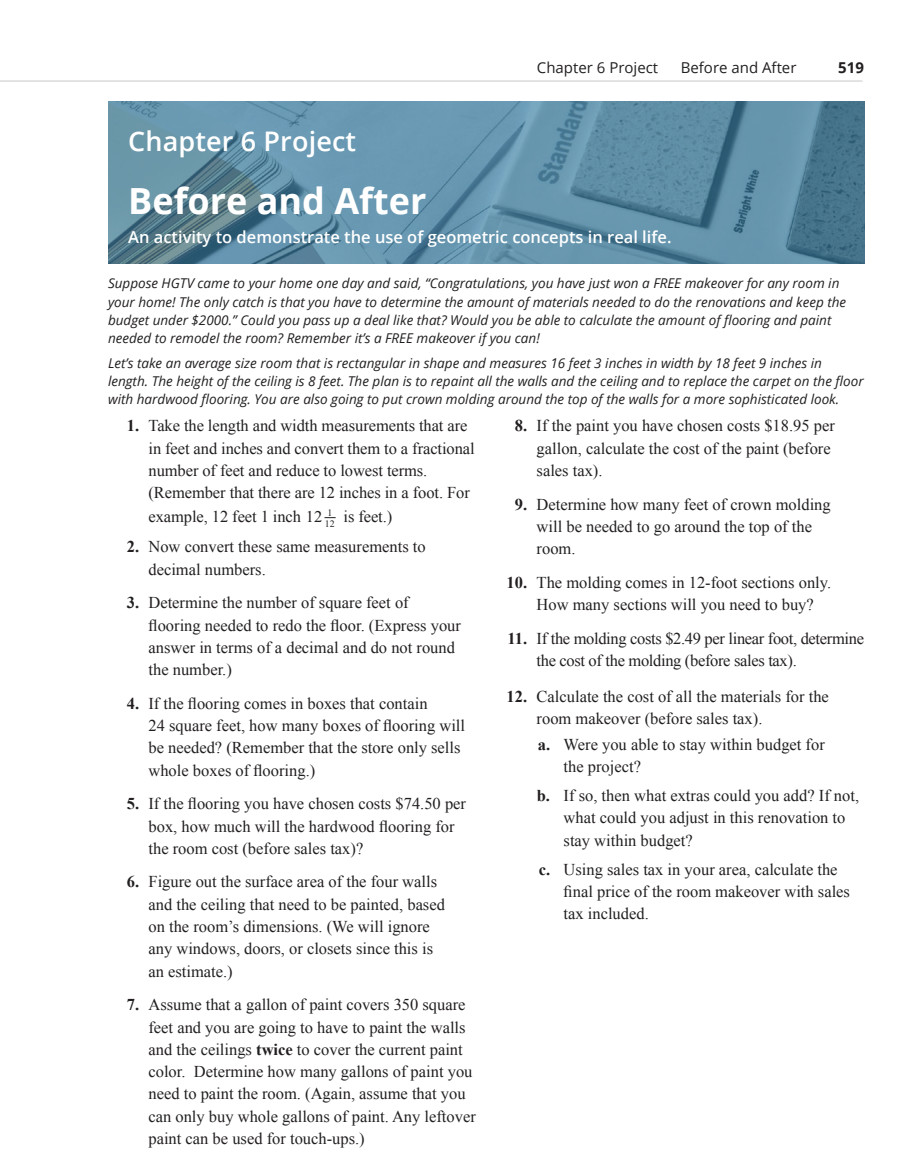
<style>
.page{position:relative;width:918px;height:1175px;background:#fff}
.page>*{position:absolute;margin:0;border:0;box-sizing:border-box;transform-origin:0 0}
.Chapter_Project_Titl{font:700 36px "Open Sans";color:#fff}
.Chapter_Project{font:600 27px "Open Sans";letter-spacing:.005em;color:#fff}
.Exercise_Question__M{font:16.5px/22.4px "Times New Roman";color:#231f20}
.Exercise_Question__M-2{font:16.5px/22.4px "Times New Roman";letter-spacing:-.02em;color:#231f20}
.p_-_Body_Text_Sans_S{font:600 16.5px "Open Sans";color:#fff}
.t1{font:15px "Open Sans";color:#231f20}
.t2{font:700 15px "Open Sans";color:#231f20}
.Chapter_Project_Text{font:italic 13.5px/18.1px "Open Sans";color:#231f20}
.t3{font:9.9px "Times New Roman";color:#231f20}
.s1{font-weight:700}
</style>
<div class="page">
<svg style="left:108px;top:101px;width:757px;height:162px;background:#5f8da5"></svg>
<svg style="left:324px;top:517px;width:12px;height:1px"></svg>
<hr style="left:0;top:81px;width:863px;height:1px;background:#c7c8ca">
<p class="t1" style="left:537px;top:58px;width:123px">Chapter 6 Project</p>
<p class="t1" style="left:681px;top:58px;width:117px">Before and After</p>
<p class="t2" style="left:838px;top:57px;width:27px">519</p>
<p class="Chapter_Project" style="left:128px;top:122px;width:229px">Chapter 6 Project</p>
<h2 class="Chapter_Project_Titl" style="left:128px;top:175px;width:300px">Before and After</h2>
<h2 class="p_-_Body_Text_Sans_S" style="left:128px;top:226px;width:545px">An activity to demonstrate the use of geometric concepts in real life.</h2>
<p class="Chapter_Project_Text" style="left:108px;top:274px;width:740px">Suppose HGTV came to your home one day and said, “Congratulations, you have just won a FREE makeover for any room in your home! The only catch is that you have to determine the amount of materials needed to do the renovations and keep the budget under $2000.” Could you pass up a deal like that? Would you be able to calculate the amount of flooring and paint needed to remodel the room? Remember it’s a FREE makeover if you can!</p>
<p class="Chapter_Project_Text" style="left:108px;top:354px;width:757px">Let’s take an average size room that is rectangular in shape and measures 16 feet 3 inches in width by 18 feet 9 inches in length. The height of the ceiling is 8 feet. The plan is to repaint all the walls and the ceiling and to replace the carpet on the floor with hardwood flooring. You are also going to put crown molding around the top of the walls for a more sophisticated look.</p>
<p class="Exercise_Question__M" style="left:148px;top:414px;width:328px;text-indent:-22px"><span class="s1">1.</span> Take the length and width measurements that are in feet and inches and convert them to a fractional number of feet and reduce to lowest terms. (Remember that there are 12 inches in a foot. For</p>
<p class="Exercise_Question__M" style="left:148px;top:505px;width:186px">example, 12 feet 1 inch 12 <sup>1</sup></p>
<p class="Exercise_Question__M" style="left:537px;top:414px;width:300px;text-indent:-22px"><span class="s1">8.</span> If the paint you have chosen costs $18.95 per gallon, calculate the cost of the paint (before sales tax).</p>
<p class="Exercise_Question__M" style="left:537px;top:492px;width:296px;text-indent:-22px"><span class="s1">9.</span> Determine how many feet of crown molding will be needed to go around the top of the room.</p>
<p class="Exercise_Question__M" style="left:537px;top:571px;width:296px;text-indent:-30px"><span class="s1">10.</span> The molding comes in 12-foot sections only.<br>How many sections will you need to buy?</p>
<p class="Exercise_Question__M-2" style="left:537px;top:626px;width:329px;text-indent:-29px"><span class="s1">11.</span> If the molding costs $2.49 per linear foot, determine the cost of the molding (before sales tax).</p>
<p class="Exercise_Question__M" style="left:537px;top:685px;width:294px;text-indent:-30px"><span class="s1">12.</span> Calculate the cost of all the materials for the room makeover (before sales tax).</p>
<p class="Exercise_Question__M" style="left:564px;top:733px;width:263px;text-indent:-26px"><span class="s1">a.</span> Were you able to stay within budget for the project?</p>
<p class="Exercise_Question__M" style="left:564px;top:784px;width:297px;text-indent:-27px"><span class="s1">b.</span> If so, then what extras could you add? If not, what could you adjust in this renovation to stay within budget?</p>
<p class="Exercise_Question__M" style="left:564px;top:857px;width:288px;text-indent:-25px"><span class="s1">c.</span> Using sales tax in your area, calculate the final price of the room makeover with sales tax included.</p>
<p class="t3" style="left:325px;top:517px;width:11px">12</p>
<p class="Exercise_Question__M" style="left:344px;top:505px;width:50px">is feet.)</p>
<p class="Exercise_Question__M" style="left:148px;top:535px;width:279px;text-indent:-22px"><span class="s1">2.</span> Now convert these same measurements to decimal numbers.</p>
<p class="Exercise_Question__M" style="left:148px;top:591px;width:314px;text-indent:-22px"><span class="s1">3.</span> Determine the number of square feet of flooring needed to redo the floor. (Express your answer in terms of a decimal and do not round the number.)</p>
<p class="Exercise_Question__M" style="left:148px;top:692px;width:318px;text-indent:-22px"><span class="s1">4.</span> If the flooring comes in boxes that contain<br>24 square feet, how many boxes of flooring will be needed? (Remember that the store only sells whole boxes of flooring.)</p>
<p class="Exercise_Question__M" style="left:148px;top:792px;width:319px;text-indent:-22px"><span class="s1">5.</span> If the flooring you have chosen costs $74.50 per box, how much will the hardwood flooring for the room cost (before sales tax)?</p>
<p class="Exercise_Question__M" style="left:148px;top:870px;width:298px;text-indent:-22px"><span class="s1">6.</span> Figure out the surface area of the four walls and the ceiling that need to be painted, based on the room’s dimensions. (We will ignore any windows, doors, or closets since this is an estimate.)</p>
<p class="Exercise_Question__M" style="left:148px;top:993px;width:329px;text-indent:-22px"><span class="s1">7.</span> Assume that a gallon of paint covers 350 square feet and you are going to have to paint the walls and the ceilings <span class="s1">twice</span> to cover the current paint color. Determine how many gallons of paint you need to paint the room. (Again, assume that you can only buy whole gallons of paint. Any leftover paint can be used for touch-ups.)</p>
</div>
